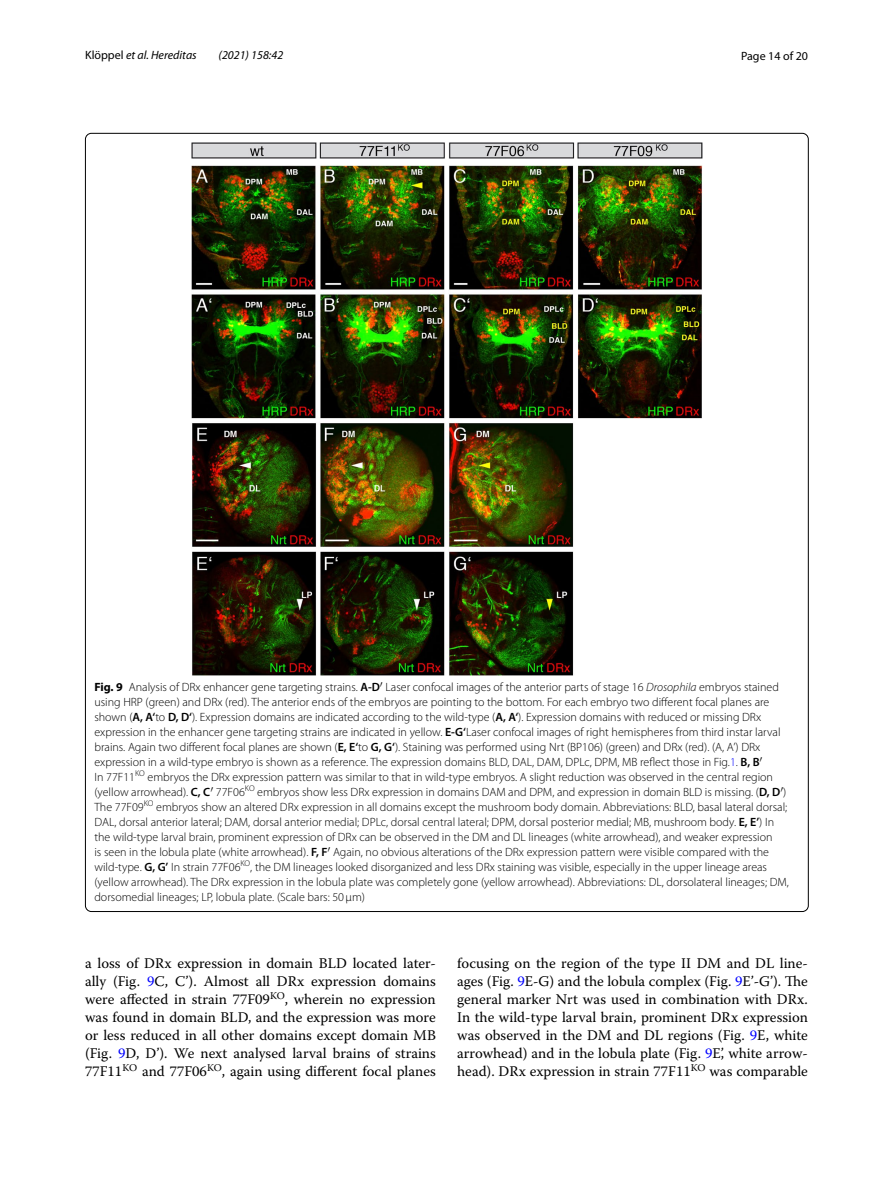
<style>
.page{position:relative;width:893px;height:1187px;background:#fff}
.page>*{position:absolute;margin:0;border:0;box-sizing:border-box;transform-origin:0 0}
.t1{font:14.7px/18px "Warnock Pro";color:#000;text-align:justify}
.t2{font:300 12px/15px "Myriad Pro";color:#000}
.t3{font:italic 12px "Myriad Pro";color:#000}
.t4{font:12px "Myriad Pro";color:#000}
.s1{font-style:normal}
.s2{font-weight:700}
.s3{font-weight:600}
.s4{font-style:italic}
.s5{color:#00f}
</style>
<div class="page">
<img style="left:192px;top:142px;width:510px;height:533px">
<p class="t3" style="left:85px;top:48px;width:113px"><span class="s1">Klöppel</span> et al. Hereditas</p>
<p class="t3" style="left:219px;top:48px;width:66px">(2021) 158:42</p>
<p class="t4" style="left:741px;top:48px;width:68px">Page 14 of 20</p>
<p class="t2" style="left:94px;top:679px;width:696px"><span class="s2">Fig. 9</span> Analysis of DRx enhancer gene targeting strains. <span class="s3">A-D</span> Laser confocal images of the anterior parts of stage 16 <span class="s4">Drosophila</span> embryos stained using HRP (green) and DRx (red). The anterior ends of the embryos are pointing to the bottom. For each embryo two different focal planes are shown (<span class="s3">A, A‘</span>to <span class="s3">D, D‘</span>). Expression domains are indicated according to the wild-type (<span class="s3">A, A‘</span>). Expression domains with reduced or missing DRx expression in the enhancer gene targeting strains are indicated in yellow. <span class="s3">E-G‘</span>Laser confocal images of right hemispheres from third instar larval brains. Again two different focal planes are shown (<span class="s3">E, E‘</span>to <span class="s3">G, G‘</span>). Staining was performed using Nrt (BP106) (green) and DRx (red). (A, A’) DRx expression in a wild-type embryo is shown as a reference. The expression domains BLD, DAL, DAM, DPLc, DPM, MB reflect those in Fig.<span class="s5">1</span>. <span class="s3">B, B<br></span>In 77F11<sup>KO</sup> embryos the DRx expression pattern was similar to that in wild-type embryos. A slight reduction was observed in the central region (yellow arrowhead). <span class="s3">C, C</span> 77F06<sup>KO</sup> embryos show less DRx expression in domains DAM and DPM, and expression in domain BLD is missing. (<span class="s3">D, D</span> )<br>The 77F09<sup>KO</sup> embryos show an altered DRx expression in all domains except the mushroom body domain. Abbreviations: BLD, basal lateral dorsal; DAL, dorsal anterior lateral; DAM, dorsal anterior medial; DPLc, dorsal central lateral; DPM, dorsal posterior medial; MB, mushroom body. <span class="s3">E, E’</span>) In the wild-type larval brain, prominent expression of DRx can be observed in the DM and DL lineages (white arrowhead), and weaker expression<br>is seen in the lobula plate (white arrowhead). <span class="s3">F, F</span> Again, no obvious alterations of the DRx expression pattern were visible compared with the wild-type. <span class="s3">G, G’</span> In strain 77F06<sup>KO</sup>, the DM lineages looked disorganized and less DRx staining was visible, especially in the upper lineage areas (yellow arrowhead). The DRx expression in the lobula plate was completely gone (yellow arrowhead). Abbreviations: DL, dorsolateral lineages; DM, dorsomedial lineages; LP, lobula plate. (Scale bars: 50μm)</p>
<p class="t1" style="left:85px;top:954px;width:352px">a loss of DRx expression in domain BLD located later&shy;ally (Fig. <span class="s5">9</span>C, C’). Almost all DRx expression domains were affected in strain 77F09<sup>KO</sup>, wherein no expression was found in domain BLD, and the expression was more or less reduced in all other domains except domain MB (Fig. <span class="s5">9</span>D, D’). We next analysed larval brains of strains 77F11<sup>KO</sup> and 77F06<sup>KO</sup>, again using different focal planes</p>
<p class="t1" style="left:457px;top:954px;width:352px">focusing on the region of the type II DM and DL line&shy;ages (Fig. <span class="s5">9</span>E-G) and the lobula complex (Fig. <span class="s5">9</span>E’-G’). The general marker Nrt was used in combination with DRx.<br>In the wild-type larval brain, prominent DRx expression was observed in the DM and DL regions (Fig. <span class="s5">9</span>E, white arrowhead) and in the lobula plate (Fig. <span class="s5">9</span>E’, white arrow&shy;head). DRx expression in strain 77F11<sup>KO</sup> was comparable</p>
</div>
